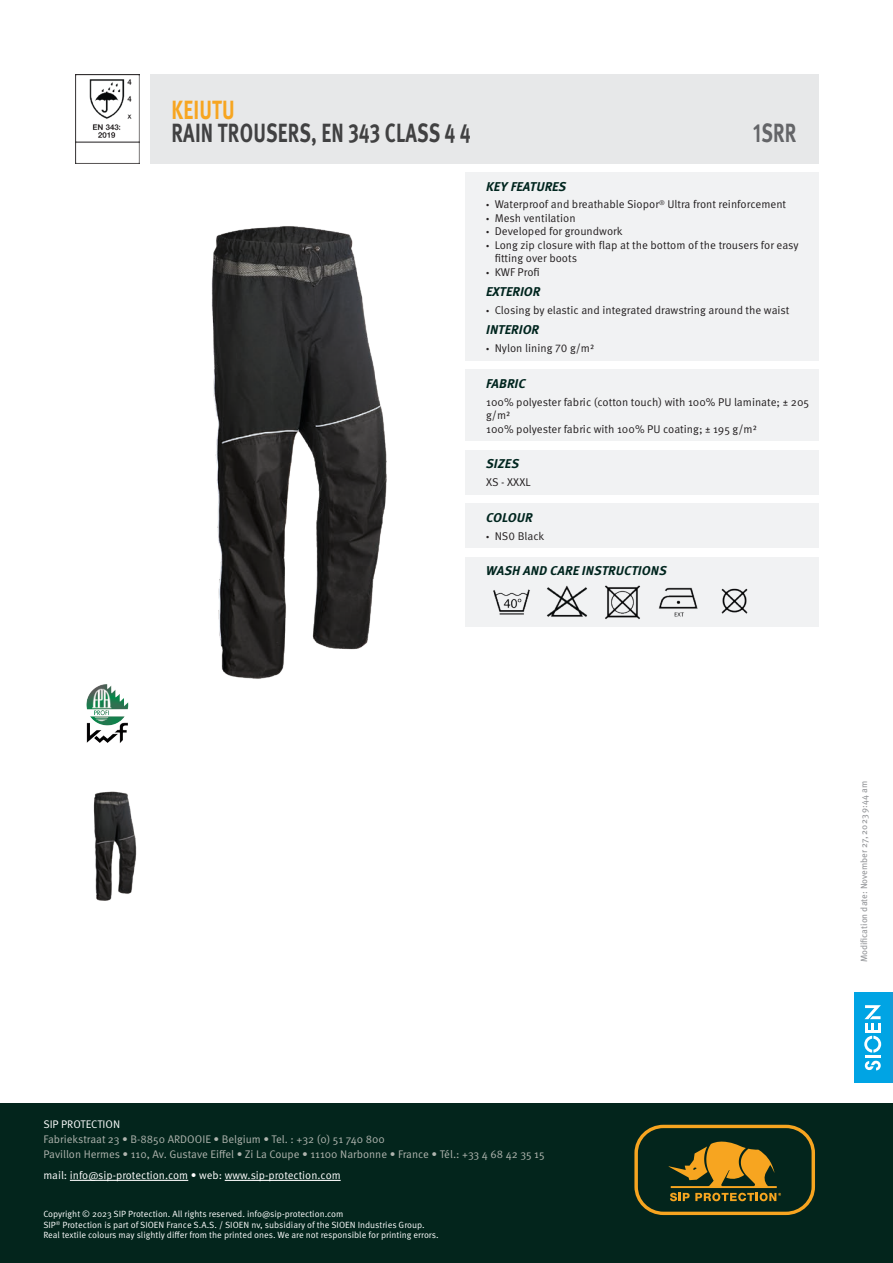
<style>
.page{position:relative;width:893px;height:1263px;background:#fff}
.page>*{position:absolute;margin:0;border:0;box-sizing:border-box;transform-origin:0 0}
.t1{font:700 26.25px "Meta Pro";letter-spacing:.01em;color:#414142;scale:.74 1}
.t2{font:700 26.25px "Meta Pro";letter-spacing:.01em;color:#f7a520;scale:.74 1}
.t3{font:700 26.25px "Meta Pro";color:#646568;scale:.74 1}
.t4{font:italic 700 12.75px "Meta Pro";letter-spacing:.01em;color:#00251e}
.t5{font:11.25px/13.5px "Meta Pro Norm";color:#231f20}
.t6{font:11.1px/15px "Meta Pro Norm";color:#afb4ae}
.t7{font:11.1px "Meta Pro Norm";color:#fff}
.t8{font:9px/10.5px "Meta Pro Norm";color:#fff}
.t9{font:9px "Meta Pro";color:#949699}
.s1{font-family:"Myriad Pro"}
</style>
<div class="page">
<div style="left:0;top:1103px;width:893px;height:160px;background:#03251c"></div>
<svg style="left:634px;top:1125px;width:181px;height:90px"></svg>
<hr style="left:70px;top:1180px;width:118px;height:1px;background:#fff">
<hr style="left:225px;top:1180px;width:116px;height:1px;background:#fff">
<div style="left:854px;top:992px;width:39px;height:90px;background:#149cd8"></div>
<div style="left:854px;top:992px;width:36px;height:90px;background:#00a4e4"></div>
<svg style="left:865px;top:1061px;width:16px;height:9px"></svg>
<svg style="left:864px;top:1036px;width:17px;height:16px"></svg>
<hr style="left:865px;top:1055px;width:15px;height:3px;background:#fff">
<hr style="left:865px;top:1030px;width:16px;height:3px;background:#fff">
<svg style="left:864px;top:1005px;width:17px;height:24px"></svg>
<div style="left:150px;top:74px;width:669px;height:90px;background:#e7e8e9"></div>
<div style="left:465px;top:173px;width:354px;height:188px;background:#f1f2f3"></div>
<div style="left:465px;top:370px;width:354px;height:71px;background:#f1f2f3"></div>
<div style="left:465px;top:450px;width:354px;height:45px;background:#f1f2f3"></div>
<div style="left:465px;top:504px;width:354px;height:44px;background:#f1f2f3"></div>
<div style="left:465px;top:557px;width:354px;height:70px;background:#f1f2f3"></div>
<img style="left:493px;top:589px;width:37px;height:26px">
<img style="left:547px;top:585px;width:41px;height:32px">
<img style="left:605px;top:585px;width:35px;height:34px">
<img style="left:658px;top:587px;width:40px;height:30px">
<img style="left:721px;top:588px;width:27px;height:26px">
<svg style="left:86px;top:691px;width:37px;height:52px"></svg>
<img style="left:93px;top:791px;width:44px;height:110px">
<img style="left:75px;top:74px;width:65px;height:90px">
<img style="left:92px;top:226px;width:295px;height:508px">
<h1 class="t2" style="left:171px;top:89px;width:87px">KEIUTU</h1>
<h1 class="t1" style="left:171px;top:113px;width:406px">RAIN TROUSERS, EN 343 CLASS 4 4</h1>
<h1 class="t3" style="left:753px;top:113px;width:60px">1SRR</h1>
<p class="t4" style="left:486px;top:176px;width:82px">KEY FEATURES</p>
<p class="t5" style="left:486px;top:197px;width:302px"><span class="s1">•</span> Waterproof and breathable Siopor<sup>®</sup> Ultra front reinforcement</p>
<p class="t5" style="left:486px;top:211px;width:91px"><span class="s1">•</span> Mesh ventilation</p>
<p class="t5" style="left:486px;top:224px;width:138px"><span class="s1">•</span> Developed for groundwork</p>
<p class="t5" style="left:495px;top:238px;width:306px;text-indent:-9px"><span class="s1">•</span> Long zip closure with flap at the bottom of the trousers for easy fitting over boots</p>
<p class="t5" style="left:486px;top:265px;width:55px"><span class="s1">•</span> KWF Profi</p>
<p class="t4" style="left:486px;top:282px;width:56px">EXTERIOR</p>
<p class="t5" style="left:486px;top:303px;width:305px"><span class="s1">•</span> Closing by elastic and integrated drawstring around the waist</p>
<p class="t4" style="left:486px;top:320px;width:54px">INTERIOR</p>
<p class="t5" style="left:486px;top:341px;width:109px"><span class="s1">•</span> Nylon lining 70 g/m²</p>
<p class="t4" style="left:486px;top:373px;width:41px">FABRIC</p>
<p class="t5" style="left:486px;top:394px;width:324px">100% polyester fabric (cotton touch) with 100% PU laminate; ± 205 g/m²<br>100% polyester fabric with 100% PU coating; ± 195 g/m²</p>
<p class="t4" style="left:486px;top:454px;width:34px">SIZES</p>
<p class="t5" style="left:486px;top:475px;width:46px">XS - XXXL</p>
<p class="t4" style="left:486px;top:507px;width:48px">COLOUR</p>
<p class="t5" style="left:486px;top:528px;width:60px"><span class="s1">•</span> NS0 Black</p>
<p class="t4" style="left:486px;top:561px;width:182px">WASH AND CARE INSTRUCTIONS</p>
<p class="t7" style="left:43px;top:1116px;width:78px">SIP PROTECTION</p>
<p class="t6" style="left:43px;top:1131px;width:503px">Fabriekstraat 23 • B-8850 ARDOOIE • Belgium • Tel. : +32 (0) 51 740 800<br>Pavillon Hermes • 110, Av. Gustave Eiffel • Zi La Coupe • 11100 Narbonne • France • Tél.: +33 4 68 42 35 15</p>
<p class="t7" style="left:43px;top:1167px;width:299px">mail: info@sip-protection.com • web: www.sip-protection.com</p>
<p class="t8" style="left:43px;top:1208px;width:397px">Copyright © 2023 SIP Protection. All rights reserved. info@sip-protection.com<br>SIP<sup>®</sup> Protection is part of SIOEN France S.A.S. / SIOEN nv, subsidiary of the SIOEN Industries Group.<br>Real textile colours may slightly differ from the printed ones. We are not responsible for printing errors.</p>
<p class="t9" style="left:857px;top:962px;width:183px;rotate:-90deg">Modification date: November 27, 2023 9:44 am</p>
</div>
